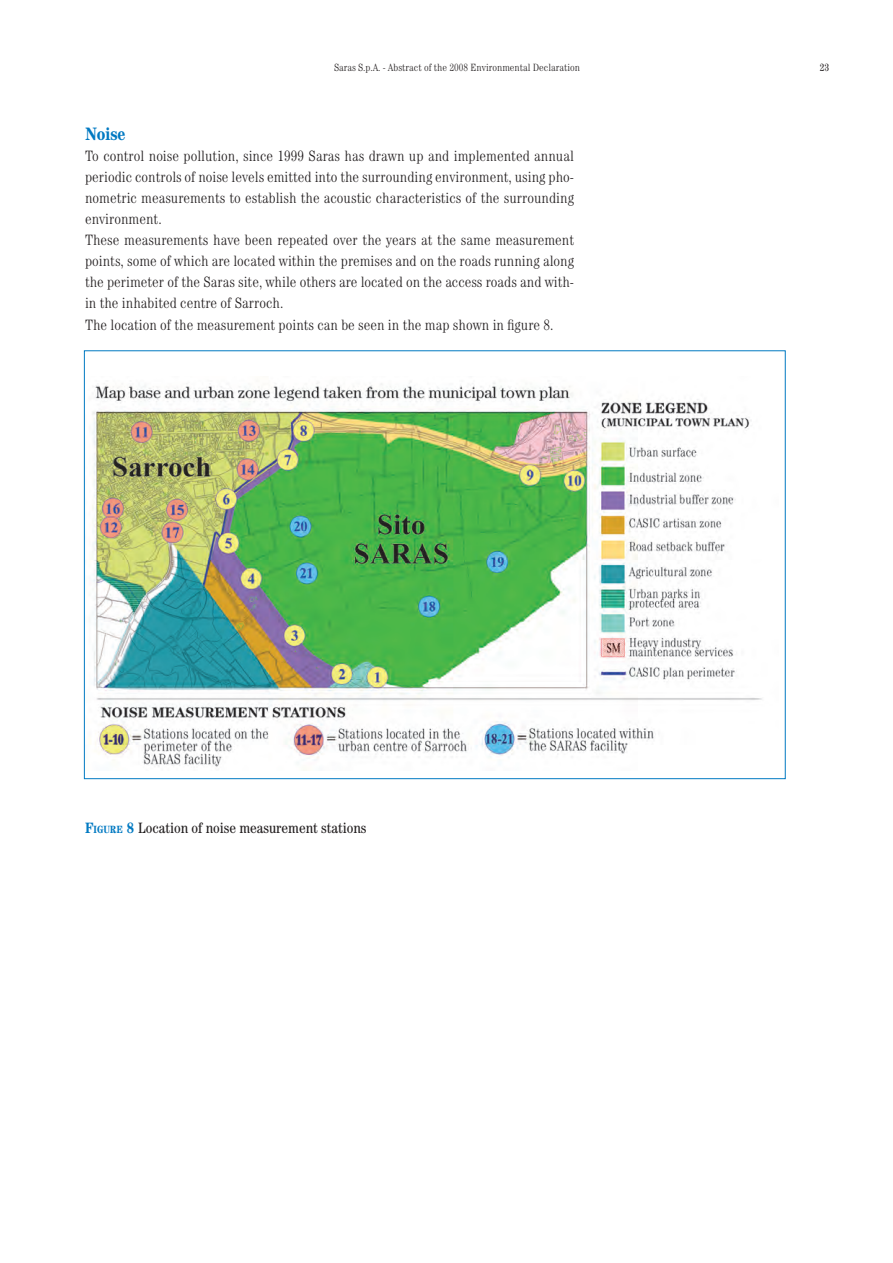
<style>
.page{position:relative;width:893px;height:1263px;background:#fff}
.page>*{position:absolute;margin:0;border:0;box-sizing:border-box;transform-origin:0 0}
.t1{font:700 condensed 18px "Century";color:#0079c2}
.t2{font:300 condensed 15px/21.1px "Century";color:#231f20}
.t3{font:condensed 15px "Century";color:#231f20}
.t4{font:300 condensed 10.5px "Century";color:#231f20}
.t5{font:condensed 10.5px "Century";color:#231f20}
.s1{font-weight:700;color:#0079c2}
.s2{font-weight:700;font-size:10.5px;color:#0079c2}
</style>
<div class="page">
<img style="left:89px;top:381px;width:673px;height:386px">
<p class="t4" style="left:334px;top:62px;width:247px">Saras S.p.A. - Abstract of the 2008 Environmental Declaration</p>
<p class="t5" style="left:820px;top:61px;width:11px">23</p>
<p class="t1" style="left:85px;top:123px;width:42px">Noise</p>
<p class="t2" style="left:85px;top:145px;width:491px">To control noise pollution, since 1999 Saras has drawn up and implemented annual periodic controls of noise levels emitted into the surrounding environment, using pho&shy;nometric measurements to establish the acoustic characteristics of the surrounding environment.<br>These measurements have been repeated over the years at the same measurement points, some of which are located within the premises and on the roads running along the perimeter of the Saras site, while others are located on the access roads and with&shy;in the inhabited centre of Sarroch.<br>The location of the measurement points can be seen in the map shown in figure 8.</p>
<p class="t3" style="left:85px;top:819px;width:283px"><span class="s1">F</span><span class="s2">IGURE</span> <span class="s1">8</span> Location of noise measurement stations</p>
</div>
